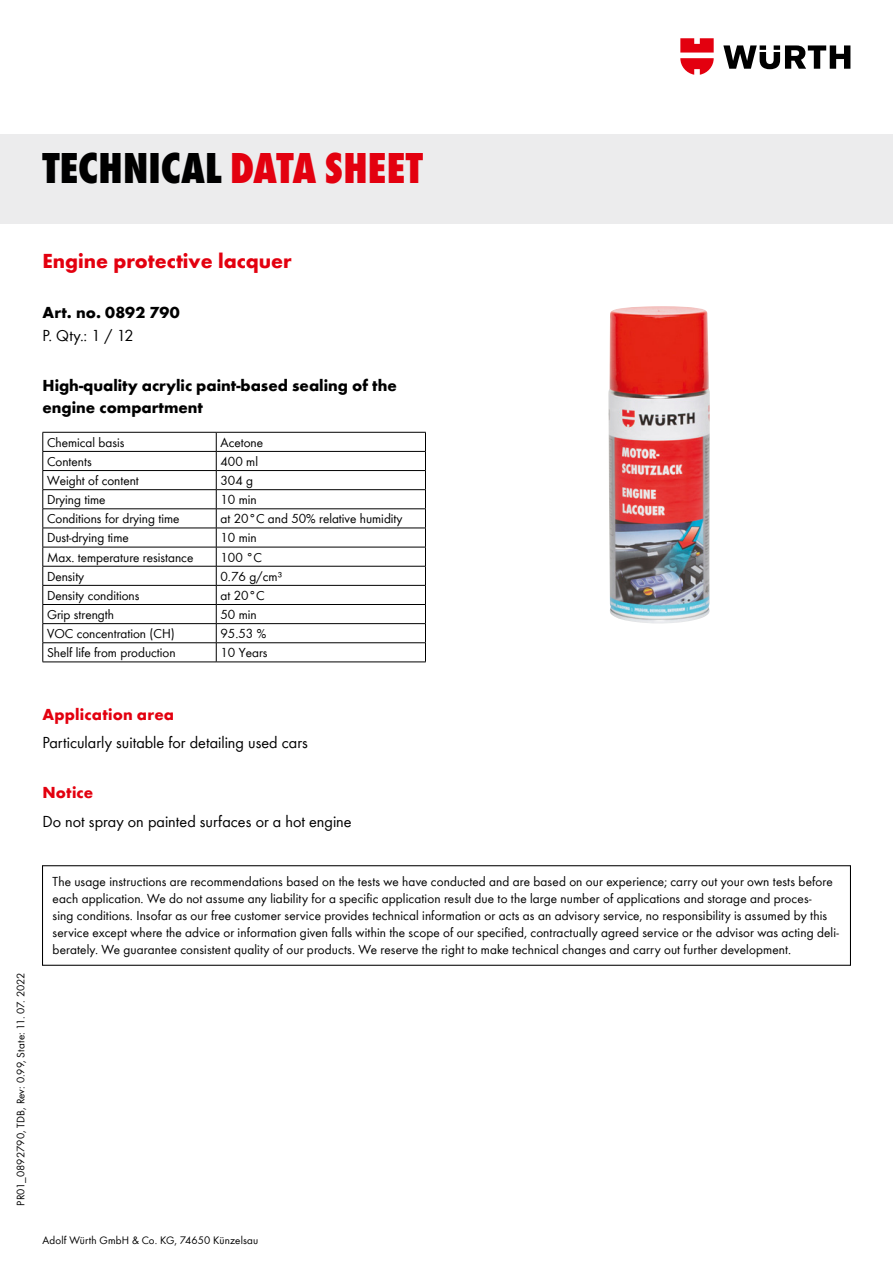
<style>
.page{position:relative;width:893px;height:1263px;background:#fff}
.page>*{position:absolute;margin:0;border:0;box-sizing:border-box;transform-origin:0 0}
.t1{font:800 condensed 45px "Wuerth Global";letter-spacing:.005em;color:#000}
.t2{font:700 21px "Wuerth Global";color:#e3000f}
.t3{font:16.5px "Wuerth Global";color:#000}
.t4{font:700 16.5px/21.8px "Wuerth Global";color:#000}
.t5{font:700 16.5px "Wuerth Global";letter-spacing:.01em;color:#e3000f}
.t6{font:13.5px/17px "Wuerth Global";letter-spacing:.005em;color:#000}
.t7{font:11.25px "Wuerth Global";letter-spacing:.015em;color:#000}
.s1{color:#e3000f}
</style>
<div class="page">
<svg style="left:723px;top:45px;width:127px;height:24px"></svg>
<svg style="left:680px;top:38px;width:34px;height:37px"></svg>
<div style="left:0;top:134px;width:893px;height:89px;background:#ececed"></div>
<hr style="left:43px;top:432px;width:173px;height:1px;background:#000">
<hr style="left:216px;top:432px;width:210px;height:1px;background:#000">
<hr style="left:43px;top:451px;width:173px;height:1px;background:#000">
<hr style="left:216px;top:451px;width:210px;height:1px;background:#000">
<hr style="left:43px;top:470px;width:173px;height:1px;background:#000">
<hr style="left:216px;top:470px;width:210px;height:1px;background:#000">
<hr style="left:43px;top:489px;width:173px;height:1px;background:#000">
<hr style="left:216px;top:489px;width:210px;height:1px;background:#000">
<hr style="left:43px;top:508px;width:173px;height:1px;background:#000">
<hr style="left:216px;top:508px;width:210px;height:1px;background:#000">
<hr style="left:43px;top:528px;width:173px;height:1px;background:#000">
<hr style="left:216px;top:528px;width:210px;height:1px;background:#000">
<hr style="left:43px;top:547px;width:173px;height:1px;background:#000">
<hr style="left:216px;top:547px;width:210px;height:1px;background:#000">
<hr style="left:43px;top:566px;width:173px;height:1px;background:#000">
<hr style="left:216px;top:566px;width:210px;height:1px;background:#000">
<hr style="left:43px;top:585px;width:173px;height:1px;background:#000">
<hr style="left:216px;top:585px;width:210px;height:1px;background:#000">
<hr style="left:43px;top:604px;width:173px;height:1px;background:#000">
<hr style="left:216px;top:604px;width:210px;height:1px;background:#000">
<hr style="left:43px;top:623px;width:173px;height:1px;background:#000">
<hr style="left:216px;top:623px;width:210px;height:1px;background:#000">
<hr style="left:43px;top:642px;width:173px;height:1px;background:#000">
<svg style="left:43px;top:432px;width:1px;height:230px"></svg>
<hr style="left:43px;top:662px;width:173px;height:1px;background:#000">
<hr style="left:216px;top:642px;width:210px;height:1px;background:#000">
<svg style="left:216px;top:432px;width:1px;height:230px"></svg>
<svg style="left:425px;top:432px;width:1px;height:230px"></svg>
<hr style="left:216px;top:662px;width:210px;height:1px;background:#000">
<div style="left:42px;top:865px;width:809px;height:101px;border:1px solid #000"></div>
<img style="left:608px;top:306px;width:102px;height:318px">
<h1 class="t1" style="left:43px;top:141px;width:382px">TECHNICAL <span class="s1">DATA SHEET</span></h1>
<h2 class="t2" style="left:43px;top:248px;width:251px">Engine protective lacquer</h2>
<p class="t4" style="left:43px;top:302px;width:139px">Art. no. 0892 790</p>
<p class="t3" style="left:43px;top:325px;width:93px">P. Qty.: 1 / 12</p>
<p class="t4" style="left:43px;top:375px;width:356px">High-quality acrylic paint-based sealing of the engine compartment</p>
<p class="t6" style="left:47px;top:434px;width:79px">Chemical basis</p>
<p class="t6" style="left:220px;top:434px;width:44px">Acetone</p>
<p class="t6" style="left:47px;top:453px;width:46px">Contents</p>
<p class="t6" style="left:220px;top:453px;width:39px">400 ml</p>
<p class="t6" style="left:47px;top:472px;width:93px">Weight of content</p>
<p class="t6" style="left:220px;top:472px;width:34px">304 g</p>
<p class="t6" style="left:47px;top:491px;width:60px">Drying time</p>
<p class="t6" style="left:220px;top:491px;width:38px">10 min</p>
<p class="t6" style="left:47px;top:510px;width:134px">Conditions for drying time</p>
<p class="t6" style="left:220px;top:510px;width:184px">at 20°C and 50% relative humidity</p>
<p class="t6" style="left:47px;top:529px;width:83px">Dust-drying time</p>
<p class="t6" style="left:220px;top:529px;width:38px">10 min</p>
<p class="t6" style="left:47px;top:548px;width:148px">Max. temperature resistance</p>
<p class="t6" style="left:220px;top:548px;width:43px">100 °C</p>
<p class="t6" style="left:47px;top:567px;width:39px">Density</p>
<p class="t6" style="left:220px;top:567px;width:64px">0.76 g/cm³</p>
<p class="t6" style="left:47px;top:587px;width:94px">Density conditions</p>
<p class="t6" style="left:220px;top:587px;width:46px">at 20°C</p>
<p class="t6" style="left:47px;top:606px;width:69px">Grip strength</p>
<p class="t6" style="left:220px;top:606px;width:38px">50 min</p>
<p class="t6" style="left:47px;top:625px;width:129px">VOC concentration (CH)</p>
<p class="t6" style="left:220px;top:625px;width:47px">95.53 %</p>
<p class="t6" style="left:47px;top:644px;width:130px">Shelf life from production</p>
<p class="t6" style="left:220px;top:644px;width:49px">10 Years</p>
<p class="t5" style="left:43px;top:704px;width:133px">Application area</p>
<p class="t3" style="left:43px;top:733px;width:267px">Particularly suitable for detailing used cars</p>
<p class="t5" style="left:43px;top:783px;width:52px">Notice</p>
<p class="t3" style="left:43px;top:811px;width:311px">Do not spray on painted surfaces or a hot engine</p>
<p class="t7" style="left:14px;top:1205px;width:235px;rotate:-90deg">PR01_0892790, TDB, Rev: 0.99, State: 11. 07. 2022</p>
<p class="t6" style="left:53px;top:872px;width:788px">The usage instructions are recommendations based on the tests we have conducted and are based on our experience; carry out your own tests before each application. We do not assume any liability for a specific application result due to the large number of applications and storage and proces-<br>sing conditions. Insofar as our free customer service provides technical information or acts as an advisory service, no responsibility is assumed by this service except where the advice or information given falls within the scope of our specified, contractually agreed service or the advisor was acting deli&shy;berately. We guarantee consistent quality of our products. We reserve the right to make technical changes and carry out further development.</p>
<p class="t7" style="left:43px;top:1233px;width:217px">Adolf Würth GmbH &amp; Co. KG, 74650 Künzelsau</p>
</div>
